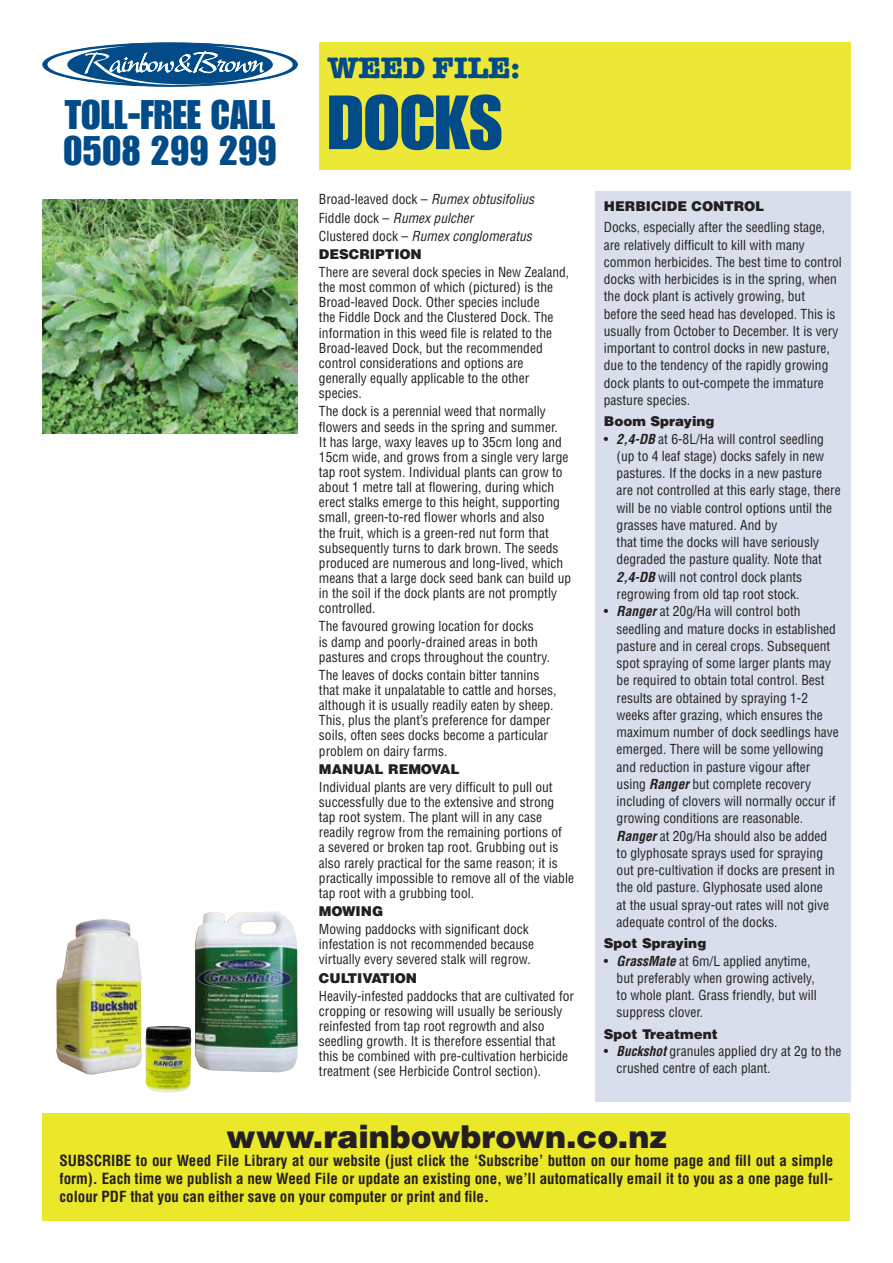
<style>
.page{position:relative;width:893px;height:1263px;background:#fff}
.page>*{position:absolute;margin:0;border:0;box-sizing:border-box;transform-origin:0 0}
.t1{font:75px "Impact";color:#004b88}
.t2{font:40.5px/36px "Impact";color:#004b88}
.t3{font:900 31.5px "Helvetica";color:#231f20}
.t4{font:700 30px "American Typewriter";color:#004b88}
.t5{font:700 condensed 16.5px/19.8px "Univers";color:#231f20}
.t6{font:700 condensed 15px/18px "Helvetica";color:#231f20;text-align:justify}
.t7{font:condensed 13.5px/15.1px "Helvetica";color:#231f20}
.t8{font:italic condensed 13.5px/18.1px "Helvetica";color:#231f20}
.t9{font:900 13.5px "Helvetica";color:#231f20}
.t10{font:900 13.5px "Helvetica";letter-spacing:-.02em;color:#231f20}
.s1{font-style:normal}
.s2{font-weight:900;font-style:normal;font-stretch:normal}
.s3{font-weight:700;font-style:italic}
</style>
<div class="page">
<div style="left:319px;top:43px;width:531px;height:127px;background:#ede838"></div>
<svg style="left:48px;top:46px;width:245px;height:41px"></svg>
<img style="left:43px;top:200px;width:255px;height:234px">
<div style="left:595px;top:191px;width:255px;height:910px;background:#d8deec"></div>
<img style="left:195px;top:911px;width:103px;height:161px">
<img style="left:56px;top:919px;width:86px;height:156px">
<img style="left:146px;top:1026px;width:45px;height:66px">
<div style="left:43px;top:1113px;width:807px;height:107px;background:#ebe729"></div>
<h2 class="t2" style="left:63px;top:97px;width:215px">TOLL-FREE CALL<br>0508 299 299</h2>
<h3 class="t4" style="left:327px;top:50px;width:194px">WEED FILE:</h3>
<h1 class="t1" style="left:327px;top:79px;width:177px">DOCKS</h1>
<p class="t8" style="left:319px;top:190px;width:217px"><span class="s1">Broad-leaved dock –</span> Rumex obtusifolius<br><span class="s1">Fiddle dock –</span> Rumex pulcher<br><span class="s1">Clustered dock –</span> Rumex conglomeratus<br><span class="s2">DESCRIPTION</span></p>
<p class="t7" style="left:319px;top:264px;width:252px">There are several dock species in New Zealand, the most common of which (pictured) is the Broad-leaved Dock. Other species include<br>the Fiddle Dock and the Clustered Dock. The information in this weed file is related to the Broad-leaved Dock, but the recommended control considerations and options are generally equally applicable to the other species.</p>
<p class="t7" style="left:319px;top:404px;width:254px">The dock is a perennial weed that normally flowers and seeds in the spring and summer.<br>It has large, waxy leaves up to 35cm long and 15cm wide, and grows from a single very large tap root system. Individual plants can grow to about 1 metre tall at flowering, during which erect stalks emerge to this height, supporting small, green-to-red flower whorls and also<br>the fruit, which is a green-red nut form that subsequently turns to dark brown. The seeds produced are numerous and long-lived, which means that a large dock seed bank can build up in the soil if the dock plants are not promptly controlled.</p>
<p class="t7" style="left:319px;top:619px;width:233px">The favoured growing location for docks<br>is damp and poorly-drained areas in both pastures and crops throughout the country.</p>
<p class="t7" style="left:319px;top:667px;width:239px">The leaves of docks contain bitter tannins that make it unpalatable to cattle and horses, although it is usually readily eaten by sheep.<br>This, plus the plant’s preference for damper soils, often sees docks become a particular problem on dairy farms.</p>
<p class="t9" style="left:319px;top:760px;width:142px">MANUAL REMOVAL</p>
<p class="t7" style="left:319px;top:779px;width:257px">Individual plants are very difficult to pull out successfully due to the extensive and strong tap root system. The plant will in any case readily regrow from the remaining portions of<br>a severed or broken tap root. Grubbing out is also rarely practical for the same reason; it is practically impossible to remove all of the viable tap root with a grubbing tool.</p>
<p class="t9" style="left:319px;top:902px;width:66px">MOWING</p>
<p class="t7" style="left:319px;top:921px;width:217px">Mowing paddocks with significant dock infestation is not recommended because virtually every severed stalk will regrow.</p>
<p class="t10" style="left:319px;top:969px;width:100px">CULTIVATION</p>
<p class="t7" style="left:319px;top:988px;width:257px">Heavily-infested paddocks that are cultivated for cropping or resowing will usually be seriously reinfested from tap root regrowth and also seedling growth. It is therefore essential that this be combined with pre-cultivation herbicide treatment (see Herbicide Control section).</p>
<p class="t9" style="left:604px;top:197px;width:162px">HERBICIDE CONTROL</p>
<p class="t7" style="left:604px;top:219px;width:240px;line-height:17.2px">Docks, especially after the seedling stage, are relatively difficult to kill with many common herbicides. The best time to control docks with herbicides is in the spring, when the dock plant is actively growing, but before the seed head has developed. This is usually from October to December. It is very important to control docks in new pasture, due to the tendency of the rapidly growing dock plants to out-compete the immature pasture species.</p>
<p class="t9" style="left:604px;top:413px;width:112px">Boom Spraying</p>
<p class="t7" style="left:617px;top:430px;width:226px;line-height:17.2px;text-indent:-13px">• <span class="s3">2,4-DB</span> at 6-8L/Ha will control seedling (up to 4 leaf stage) docks safely in new pastures. If the docks in a new pasture are not controlled at this early stage, there will be no viable control options until the grasses have matured. And by<br>that time the docks will have seriously degraded the pasture quality. Note that <span class="s3">2,4-DB</span> will not control dock plants regrowing from old tap root stock.</p>
<p class="t7" style="left:617px;top:602px;width:224px;line-height:17.2px;text-indent:-13px">• <span class="s3">Ranger</span> at 20g/Ha will control both seedling and mature docks in established pasture and in cereal crops. Subsequent spot spraying of some larger plants may be required to obtain total control. Best results are obtained by spraying 1-2 weeks after grazing, which ensures the maximum number of dock seedlings have emerged. There will be some yellowing and reduction in pasture vigour after using <span class="s3">Ranger</span> but complete recovery including of clovers will normally occur if growing conditions are reasonable.<br><span class="s3">Ranger</span> at 20g/Ha should also be added to glyphosate sprays used for spraying out pre-cultivation if docks are present in the old pasture. Glyphosate used alone<br>at the usual spray-out rates will not give adequate control of the docks.</p>
<p class="t9" style="left:604px;top:935px;width:104px">Spot Spraying</p>
<p class="t7" style="left:617px;top:952px;width:202px;line-height:17.2px;text-indent:-13px">• <span class="s3">GrassMate</span> at 6m/L applied anytime, but preferably when growing actively, to whole plant. Grass friendly, but will suppress clover.</p>
<p class="t9" style="left:604px;top:1025px;width:115px">Spot Treatment</p>
<p class="t7" style="left:617px;top:1042px;width:226px;line-height:17.2px;text-indent:-13px">• <span class="s3">Buckshot</span> granules applied dry at 2g to the crushed centre of each plant.</p>
<h3 class="t3" style="left:226px;top:1116px;width:442px">www.rainbowbrown.co.nz</h3>
<p class="t6" style="left:60px;top:1151px;width:775px">SUBSCRIBE to our Weed File Library at our website (just click the ‘Subscribe’ button on our home page and fill out a simple form). Each time we publish a new Weed File or update an existing one, we’ll automatically email it to you as a one page full&shy;colour PDF that you can either save on your computer or print and file.</p>
<p class="t5" style="left:457px;top:1130px;width:270px">PO Box 10049, Mail Centre, Rotorua 3046<br>E-mail: mail@rainbowbrown.co.nz<br>Freephone: (0508) 299 299</p>
</div>
